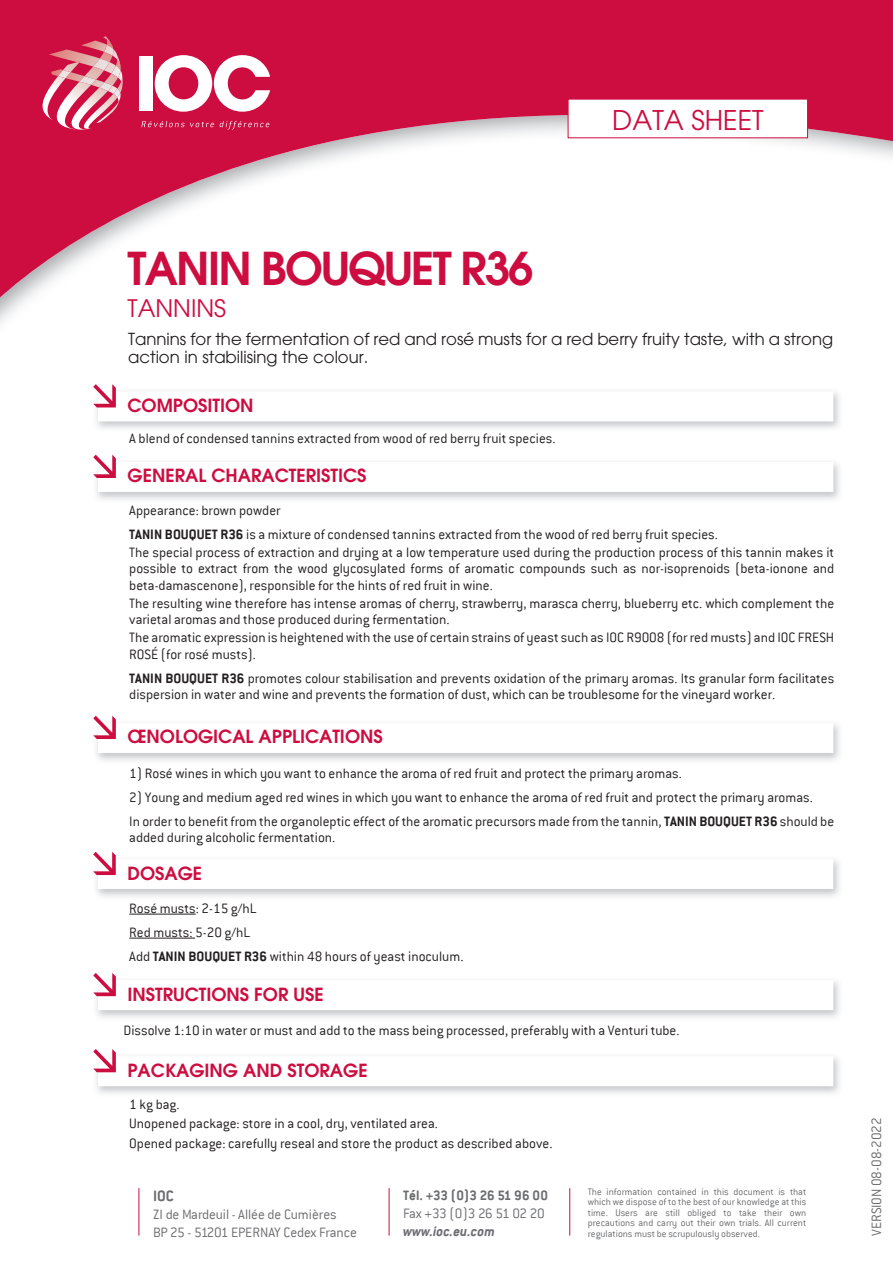
<style>
.page{position:relative;width:893px;height:1263px;background:#fff}
.page>*{position:absolute;margin:0;border:0;box-sizing:border-box;transform-origin:0 0}
.t1{font:600 45px "Avant Garde LT";letter-spacing:-.04em;color:#cd0d40}
.t2{font:27px "Avant Garde LT";color:#cd0d40}
.t3{font:24px "Avant Garde LT";color:#cd0d40}
.t4{font:600 18px "Avant Garde LT";color:#cd0d40}
.t5{font:16.5px/18px "Avant Garde LT";color:#231f20}
.t6{font:700 16.5px "Conduit ITC";color:#6c6d70}
.t7{font:300 15px/16.5px "Conduit ITC";color:#231f20}
.t8{font:300 15px/18px "Conduit ITC";letter-spacing:-.01em;color:#6c6d70}
.t9{font:700 15px "Conduit ITC";color:#6c6d70}
.t10{font:300 15px "Conduit ITC";letter-spacing:-.03em;color:#6c6d70}
.t11{font:italic 700 15px "Conduit ITC";color:#6c6d70}
.t12{font:300 10.5px/10.5px "Conduit ITC";color:#6c6d70;text-align:justify}
.s1{font-weight:700}
</style>
<div class="page">
<svg style="left:0;top:0;width:893px;height:324px"></svg>
<svg style="left:567px;top:98px;width:241px;height:41px"></svg>
<hr style="left:139px;top:1188px;width:1px;height:47px;background:#cd0d40">
<hr style="left:389px;top:1188px;width:1px;height:47px;background:#cd0d40">
<hr style="left:569px;top:1188px;width:1px;height:47px;background:#cd0d40">
<img style="left:49px;top:49px;width:6px;height:13px">
<img style="left:121px;top:75px;width:2px;height:54px">
<img style="left:113px;top:105px;width:8px;height:25px">
<img style="left:55px;top:36px;width:58px;height:94px">
<img style="left:93px;top:58px;width:6px;height:12px">
<img style="left:79px;top:76px;width:17px;height:9px">
<svg style="left:99px;top:36px;width:23px;height:69px;background:#dc7a8d"></svg>
<img style="left:39px;top:62px;width:40px;height:59px">
<svg style="left:58px;top:70px;width:13px;height:8px"></svg>
<svg style="left:141px;top:121px;width:73px;height:6px"></svg>
<svg style="left:220px;top:121px;width:49px;height:8px"></svg>
<div style="left:139px;top:56px;width:14px;height:55px;background:#fff"></div>
<svg style="left:155px;top:55px;width:115px;height:57px"></svg>
<svg style="left:93px;top:716px;width:740px;height:37px"></svg>
<svg style="left:93px;top:852px;width:740px;height:37px"></svg>
<svg style="left:93px;top:1049px;width:740px;height:37px"></svg>
<svg style="left:93px;top:384px;width:740px;height:37px"></svg>
<svg style="left:93px;top:455px;width:740px;height:37px"></svg>
<hr style="left:129px;top:914px;width:67px;height:1px;background:#231f20">
<hr style="left:129px;top:938px;width:66px;height:1px;background:#231f20">
<svg style="left:93px;top:973px;width:740px;height:37px"></svg>
<h2 class="t2" style="left:612px;top:104px;width:153px">DATA SHEET</h2>
<h1 class="t1" style="left:128px;top:239px;width:407px">TANIN BOUQUET R36</h1>
<h3 class="t3" style="left:128px;top:294px;width:100px">TANNINS</h3>
<p class="t5" style="left:128px;top:330px;width:706px">Tannins for the fermentation of red and rosé musts for a red berry fruity taste, with a strong action in stabilising the colour.</p>
<p class="t4" style="left:128px;top:393px;width:128px">COMPOSITION</p>
<p class="t7" style="left:129px;top:430px;width:428px">A blend of condensed tannins extracted from wood of red berry fruit species.</p>
<p class="t4" style="left:128px;top:464px;width:241px">GENERAL CHARACTERISTICS</p>
<p class="t7" style="left:129px;top:498px;width:590px;line-height:24px">Appearance: brown powder<br><span class="s1">TANIN BOUQUET R36</span> is a mixture of condensed tannins extracted from the wood of red berry fruit species.</p>
<p class="t7" style="left:129px;top:544px;width:707px;text-align:justify">The special process of extraction and drying at a low temperature used during the production process of this tannin makes it possible to extract from the wood glycosylated forms of aromatic compounds such as nor-isoprenoids (beta-ionone and beta-damascenone), responsible for the hints of red fruit in wine.</p>
<p class="t7" style="left:129px;top:595px;width:706px">The resulting wine therefore has intense aromas of cherry, strawberry, marasca cherry, blueberry etc. which complement the varietal aromas and those produced during fermentation.</p>
<p class="t7" style="left:129px;top:629px;width:706px">The aromatic expression is heightened with the use of certain strains of yeast such as IOC R9008 (for red musts) and IOC FRESH<br>ROSÉ (for rosé musts).</p>
<p class="t7" style="left:129px;top:670px;width:706px"><span class="s1">TANIN BOUQUET R36</span> promotes colour stabilisation and prevents oxidation of the primary aromas. Its granular form facilitates dispersion in water and wine and prevents the formation of dust, which can be troublesome for the vineyard worker.</p>
<p class="t4" style="left:128px;top:725px;width:257px">ŒNOLOGICAL APPLICATIONS</p>
<p class="t7" style="left:129px;top:765px;width:554px">1) Rosé wines in which you want to enhance the aroma of red fruit and protect the primary aromas.</p>
<p class="t7" style="left:129px;top:785px;width:706px;line-height:24px">2) Young and medium aged red wines in which you want to enhance the aroma of red fruit and protect the primary aromas.<br>In order to benefit from the organoleptic effect of the aromatic precursors made from the tannin, <span class="s1">TANIN BOUQUET R36</span> should be</p>
<p class="t7" style="left:129px;top:829px;width:208px">added during alcoholic fermentation.</p>
<p class="t4" style="left:127px;top:861px;width:76px">DOSAGE</p>
<p class="t7" style="left:129px;top:896px;width:336px;line-height:24px">Rosé musts: 2-15 g/hL<br>Red musts: 5-20 g/hL<br>Add <span class="s1">TANIN BOUQUET R36</span> within 48 hours of yeast inoculum.</p>
<p class="t4" style="left:128px;top:983px;width:198px">INSTRUCTIONS FOR USE</p>
<p class="t7" style="left:123px;top:1022px;width:558px">Dissolve 1:10 in water or must and add to the mass being processed, preferably with a Venturi tube.</p>
<p class="t4" style="left:128px;top:1059px;width:242px">PACKAGING AND STORAGE</p>
<p class="t7" style="left:129px;top:1094px;width:425px;line-height:19.5px">1 kg bag.<br>Unopened package: store in a cool, dry, ventilated area.<br>Opened package: carefully reseal and store the product as described above.</p>
<p class="t6" style="left:153px;top:1186px;width:22px">IOC</p>
<p class="t8" style="left:153px;top:1205px;width:205px">ZI de Mardeuil - Allée de Cumières<br>BP 25 - 51201 EPERNAY Cedex France</p>
<p class="t9" style="left:403px;top:1186px;width:146px">Tél. +33 (0)3 26 51 96 00</p>
<p class="t10" style="left:403px;top:1205px;width:143px">Fax +33 (0)3 26 51 02 20</p>
<p class="t11" style="left:403px;top:1222px;width:93px">www.ioc.eu.com</p>
<p class="t12" style="left:588px;top:1186px;width:220px">The information contained in this document is that which we dispose of to the best of our knowledge at this time. Users are still obliged to take their own precautions and carry out their own trials. All current regulations must be scrupulously observed.</p>
<p class="t8" style="left:867px;top:1235px;width:120px;rotate:-90deg">VERSION 08-08-2022</p>
</div>
